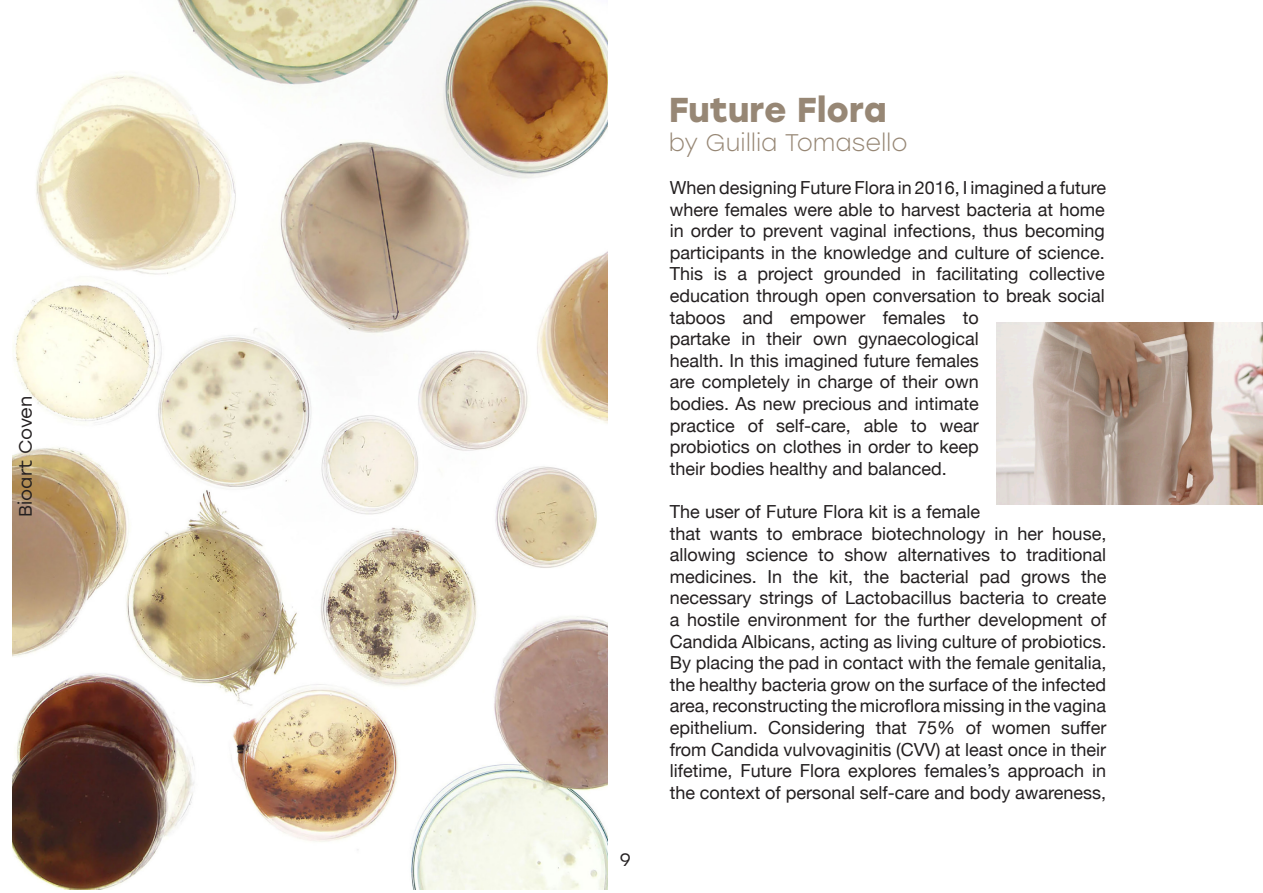
<style>
.page{position:relative;width:1263px;height:893px;background:#fff}
.page>*{position:absolute;margin:0;border:0;box-sizing:border-box;transform-origin:0 0}
.t1{font:700 34.5px "Stolzl";color:#978775}
.t2{font:300 24px "Stolzl";color:#978775}
.t3{font:18px/21.6px "Helvetica Neue";color:#231f20}
.t4{font:18px "Stolzl";color:#231f20}
</style>
<div class="page">
<img style="left:12px;top:0;width:596px;height:890px">
<img style="left:996px;top:323px;width:267px;height:182px">
<p class="t4" style="left:13px;top:517px;width:122px;rotate:-90deg">Bioart Coven</p>
<p class="t4" style="left:620px;top:848px;width:12px">9</p>
<p class="t1" style="left:669px;top:85px;width:220px">Future Flora</p>
<p class="t2" style="left:669px;top:126px;width:240px">by Guillia Tomasello</p>
<p class="t3" style="left:670px;top:178px;width:438px">When designing Future Flora in 2016, I imagined a future where females were able to harvest bacteria at home in order to prevent vaginal infections, thus becoming participants in the knowledge and culture of science.<br>This is a project grounded in facilitating collective education through open conversation to break social taboos and empower females to<br>partake in their own gynaecological<br>health. In this imagined future females<br>are completely in charge of their own<br>bodies. As new precious and intimate<br>practice of self-care, able to wear<br>probiotics on clothes in order to keep<br>their bodies healthy and balanced.</p>
<p class="t3" style="left:670px;top:502px;width:438px">The user of Future Flora kit is a female<br>that wants to embrace biotechnology in her house, allowing science to show alternatives to traditional medicines. In the kit, the bacterial pad grows the necessary strings of Lactobacillus bacteria to create a hostile environment for the further development of Candida Albicans, acting as living culture of probiotics.<br>By placing the pad in contact with the female genitalia, the healthy bacteria grow on the surface of the infected area, reconstructing the microflora missing in the vagina epithelium. Considering that 75% of women suffer from Candida vulvovaginitis (CVV) at least once in their lifetime, Future Flora explores females’s approach in the context of personal self-care and body awareness,</p>
</div>
